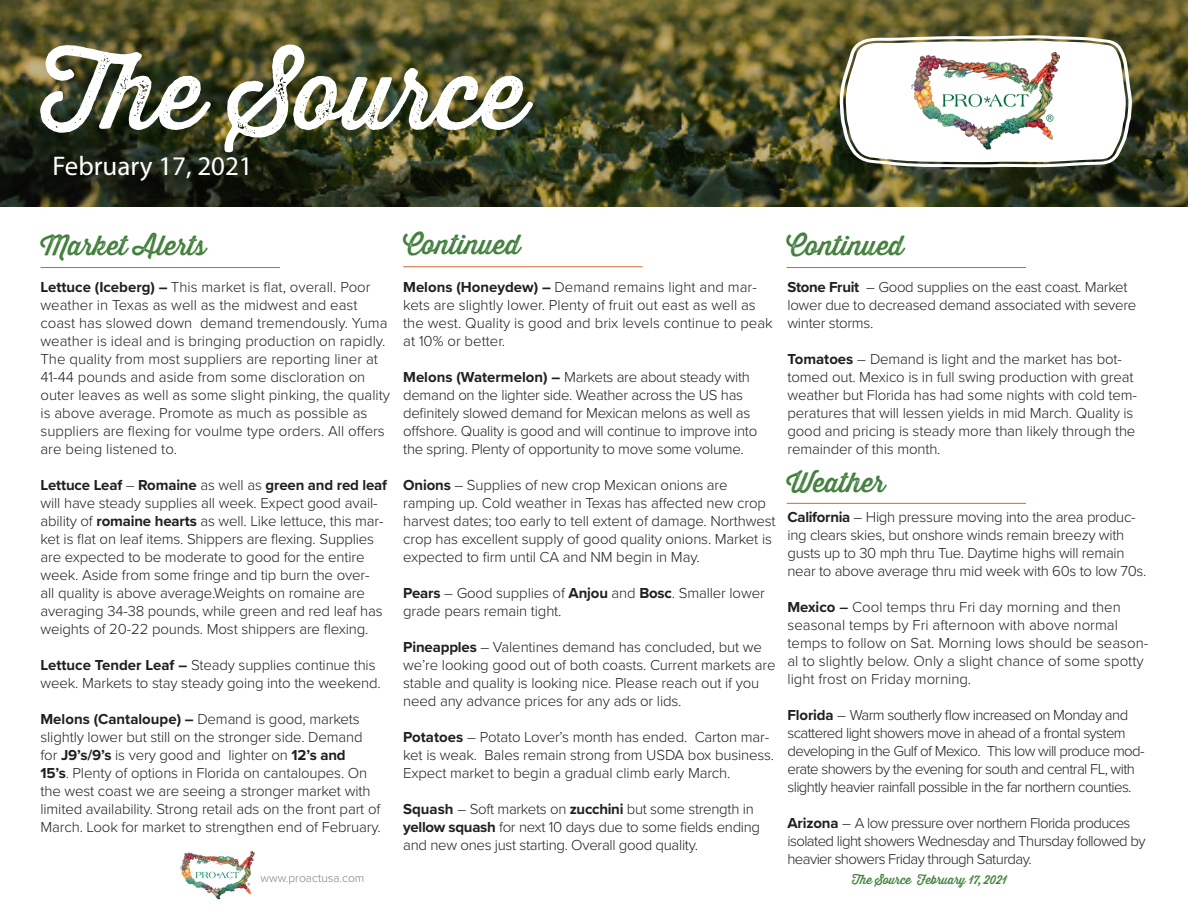
<style>
.page{position:relative;width:1188px;height:918px;background:#fff}
.page>*{position:absolute;margin:0;border:0;box-sizing:border-box;transform-origin:0 0}
.t1{font:99px "Thirsty Rough Reg One";color:#fff}
.t2{font:27px "Thirsty Rough Reg One";color:#42803c}
.t3{font:27px "Myriad Pro";color:#fff}
.t4{font:300 15px/18px "Proxima Nova";letter-spacing:-.01em;color:#231f20}
.t5{font:300 15px/18px "Proxima Nova";letter-spacing:-.04em;color:#231f20}
.t6{font:12px "Thirsty Rough Reg One";color:#42803c}
.t7{font:300 12px "Proxima Nova";color:#808285}
.s1{font-weight:700}
.s2{font-weight:600}
</style>
<div class="page">
<img style="left:0;top:0;width:1188px;height:207px">
<svg style="left:840px;top:35px;width:292px;height:132px"></svg>
<img style="left:181px;top:851px;width:73px;height:49px">
<hr style="left:40px;top:267px;width:240px;height:1px;background:#d16727">
<img style="left:912px;top:52px;width:148px;height:99px">
<hr style="left:787px;top:503px;width:239px;height:1px;background:#d16727">
<hr style="left:787px;top:267px;width:239px;height:1px;background:#d16727">
<hr style="left:403px;top:266px;width:240px;height:1px;background:#d16727">
<h1 class="t1" style="left:40px;top:20px;width:488px">The Source</h1>
<h2 class="t3" style="left:53px;top:149px;width:202px">February 17, 2021</h2>
<h2 class="t2" style="left:40px;top:226px;width:167px">Market Alerts</h2>
<p class="t4" style="left:40px;top:277px;width:351px"><span class="s1">Lettuce (Iceberg) –</span> This market is flat, overall. Poor weather in Texas as well as the midwest and east coast has slowed down demand tremendously. Yuma weather is ideal and is bringing production on rapidly.<br>The quality from most suppliers are reporting liner at 41-44 pounds and aside from some discloration on outer leaves as well as some slight pinking, the quality is above average. Promote as much as possible as suppliers are flexing for voulme type orders. All offers are being listened to.</p>
<p class="t4" style="left:40px;top:475px;width:348px"><span class="s1">Lettuce Leaf</span> – <span class="s1">Romaine</span> as well as <span class="s1">green and red leaf </span>will have steady supplies all week. Expect good avail&shy;ability of <span class="s1">romaine hearts</span> as well. Like lettuce, this mar&shy;ket is flat on leaf items. Shippers are flexing. Supplies are expected to be moderate to good for the entire week. Aside from some fringe and tip burn the over&shy;all quality is above average.Weights on romaine are averaging 34-38 pounds, while green and red leaf has weights of 20-22 pounds. Most shippers are flexing.</p>
<p class="t4" style="left:40px;top:655px;width:342px"><span class="s1">Lettuce Tender Leaf –</span> Steady supplies continue this week. Markets to stay steady going into the weekend.</p>
<p class="t4" style="left:40px;top:709px;width:342px"><span class="s1">Melons (Cantaloupe) –</span> Demand is good, markets slightly lower but still on the stronger side. Demand for <span class="s1">J9’s/9’s</span> is very good and lighter on <span class="s1">12’s and<br>15’s</span>. Plenty of options in Florida on cantaloupes. On the west coast we are seeing a stronger market with limited availability. Strong retail ads on the front part of March. Look for market to strengthen end of February.</p>
<h2 class="t2" style="left:403px;top:225px;width:119px">Continued</h2>
<h2 class="t2" style="left:787px;top:225px;width:119px">Continued</h2>
<p class="t4" style="left:403px;top:277px;width:371px"><span class="s1">Melons (Honeydew) –</span> Demand remains light and mar&shy;kets are slightly lower. Plenty of fruit out east as well as the west. Quality is good and brix levels continue to peak at 10% or better.</p>
<p class="t4" style="left:403px;top:367px;width:356px"><span class="s1">Melons (Watermelon) –</span> Markets are about steady with demand on the lighter side. Weather across the US has definitely slowed demand for Mexican melons as well as offshore. Quality is good and will continue to improve into the spring. Plenty of opportunity to move some volume.</p>
<p class="t4" style="left:403px;top:475px;width:374px"><span class="s1">Onions</span> – Supplies of new crop Mexican onions are ramping up. Cold weather in Texas has affected new crop harvest dates; too early to tell extent of damage. Northwest crop has excellent supply of good quality onions. Market is expected to firm until CA and NM begin in May.</p>
<p class="t4" style="left:403px;top:583px;width:363px"><span class="s1">Pears</span> – Good supplies of <span class="s1">Anjou</span> and <span class="s1">Bosc</span>. Smaller lower grade pears remain tight.</p>
<p class="t4" style="left:403px;top:637px;width:374px"><span class="s1">Pineapples</span> – Valentines demand has concluded, but we we’re looking good out of both coasts. Current markets are stable and quality is looking nice. Please reach out if you need any advance prices for any ads or lids.</p>
<p class="t4" style="left:403px;top:727px;width:373px"><span class="s1">Potatoes</span> – Potato Lover’s month has ended. Carton mar&shy;ket is weak. Bales remain strong from USDA box business.<br>Expect market to begin a gradual climb early March.</p>
<p class="t4" style="left:403px;top:799px;width:359px"><span class="s1">Squash</span> – Soft markets on <span class="s1">zucchini</span> but some strength in <span class="s1">yellow squash</span> for next 10 days due to some fields ending and new ones just starting. Overall good quality.</p>
<p class="t4" style="left:787px;top:277px;width:350px"><span class="s1">Stone Fruit</span> – Good supplies on the east coast. Market lower due to decreased demand associated with severe winter storms.</p>
<p class="t4" style="left:787px;top:349px;width:351px"><span class="s1">Tomatoes</span> – Demand is light and the market has bot&shy;tomed out. Mexico is in full swing production with great weather but Florida has had some nights with cold tem&shy;peratures that will lessen yields in mid March. Quality is good and pricing is steady more than likely through the remainder of this month.</p>
<h2 class="t2" style="left:787px;top:462px;width:100px">Weather</h2>
<p class="t4" style="left:787px;top:507px;width:361px"><span class="s1">California</span> – High pressure moving into the area produc&shy;ing clears skies, but onshore winds remain breezy with gusts up to 30 mph thru Tue. Daytime highs will remain near to above average thru mid week with 60s to low 70s.</p>
<p class="t4" style="left:787px;top:597px;width:362px"><span class="s1">Mexico</span> <span class="s2">–</span> Cool temps thru Fri day morning and then seasonal temps by Fri afternoon with above normal temps to follow on Sat. Morning lows should be season&shy;al to slightly below. Only a slight chance of some spotty light frost on Friday morning.</p>
<p class="t5" style="left:787px;top:705px;width:359px"><span class="s1">Florida</span> – Warm southerly flow increased on Monday and scattered light showers move in ahead of a frontal system developing in the Gulf of Mexico. This low will produce mod&shy;erate showers by the evening for south and central FL, with slightly heavier rainfall possible in the far northern counties.</p>
<p class="t5" style="left:787px;top:813px;width:360px"><span class="s1">Arizona</span> – A low pressure over northern Florida produces isolated light showers Wednesday and Thursday followed by heavier showers Friday through Saturday.</p>
<p class="t7" style="left:260px;top:869px;width:105px">www.proactusa.com</p>
<p class="t6" style="left:852px;top:871px;width:156px">The Source February 17, 2021</p>
</div>
